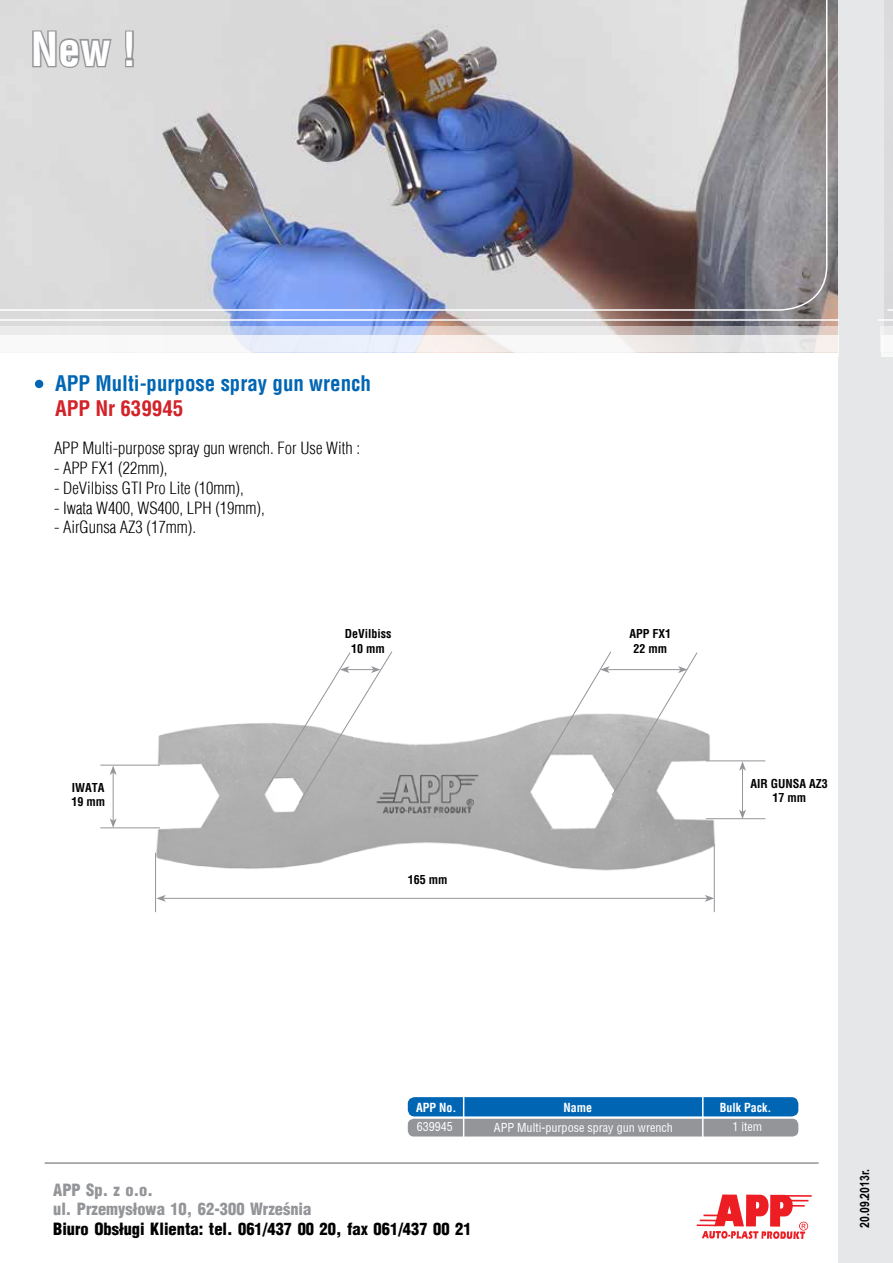
<style>
.page{position:relative;width:893px;height:1263px;background:#fff}
.page>*{position:absolute;margin:0;border:0;box-sizing:border-box;transform-origin:0 0}
.t1{font:700 45px "Switzerland Condensed";color:#fff}
.t2{font:700 condensed 21px "Switzerland";color:#0066b3}
.t3{font:700 condensed 21px "Switzerland";color:#d2232a}
.t4{font:300 16.5px "Switzerland Cond";color:#000}
.t5{font:900 16.5px "Switzerland Cond";color:#000}
.t6{font:900 16.5px/19.8px "Switzerland Cond";color:#939598}
.t7{font:700 12.75px "Arial Narrow";color:#000}
.t8{font:12.15px "P Lswiss Cond";color:#fff}
.t9{font:700 condensed 12px/14.4px "Switzerland";color:#000;text-align:center}
.t10{font:700 12px "Switzerland Condensed";color:#fff}
.t11{font:12px "P Lswiss Cond";color:#fff}
</style>
<div class="page">
<img style="left:0;top:0;width:839px;height:327px">
<div style="left:839px;top:0;width:54px;height:1263px;background:#e6e7e8"></div>
<div style="left:35px;top:380px;width:8px;height:8px;background:#0066b3;border-radius:50%"></div>
<svg style="left:0;top:327px;width:839px;height:8px;background:#d1d1da"></svg>
<svg style="left:0;top:335px;width:838px;height:18px"></svg>
<img style="left:0;top:0;width:828px;height:311px">
<hr style="left:0;top:319px;width:839px;height:2px;background:#fff">
<hr style="left:45px;top:1162px;width:774px;height:2px;background:#939598">
<svg style="left:31px;top:20px;width:82px;height:70px;background:#c8c8c9"></svg>
<svg style="left:123px;top:29px;width:12px;height:40px"></svg>
<hr style="left:784px;top:1195px;width:28px;height:2px;background:#ed1d24">
<svg style="left:697px;top:1194px;width:111px;height:45px"></svg>
<div style="left:409px;top:1098px;width:389px;height:18px;background:#0066b3;border-radius:6px"></div>
<div style="left:408px;top:1097px;width:390px;height:19px;border:2px solid #0066b3;border-radius:6px"></div>
<div style="left:408px;top:1119px;width:390px;height:17px;background:#939598;border-radius:6px"></div>
<hr style="left:463px;top:1093px;width:1px;height:45px;background:#fff">
<hr style="left:702px;top:1092px;width:2px;height:46px;background:#fff">
<img style="left:152px;top:721px;width:565px;height:153px">
<hr style="left:714px;top:844px;width:1px;height:68px;background:#939598">
<hr style="left:155px;top:853px;width:1px;height:59px;background:#939598">
<hr style="left:100px;top:827px;width:60px;height:1px;background:#939598">
<hr style="left:706px;top:818px;width:59px;height:1px;background:#939598">
<hr style="left:100px;top:765px;width:60px;height:1px;background:#939598">
<hr style="left:706px;top:760px;width:59px;height:1px;background:#939598">
<hr style="left:163px;top:898px;width:544px;height:1px;background:#939598">
<svg style="left:705px;top:895px;width:9px;height:7px"></svg>
<svg style="left:156px;top:895px;width:10px;height:7px"></svg>
<hr style="left:113px;top:773px;width:1px;height:48px;background:#939598">
<svg style="left:110px;top:818px;width:7px;height:10px"></svg>
<svg style="left:110px;top:765px;width:7px;height:10px"></svg>
<hr style="left:742px;top:768px;width:1px;height:44px;background:#939598">
<svg style="left:739px;top:810px;width:7px;height:9px"></svg>
<svg style="left:739px;top:761px;width:7px;height:10px"></svg>
<svg style="left:542px;top:651px;width:156px;height:145px"></svg>
<svg style="left:268px;top:651px;width:125px;height:152px"></svg>
<div style="left:881px;top:327px;width:12px;height:25px;background:#ebebec"></div>
<div style="left:882px;top:335px;width:11px;height:21px;background:#fff"></div>
<div style="left:886px;top:0;width:7px;height:311px;background:#dbdbdd"></div>
<svg style="left:878px;top:319px;width:15px;height:2px"></svg>
<h1 class="t1" style="left:31px;top:23px;width:108px">New !</h1>
<p class="t2" style="left:55px;top:371px;width:317px">APP Multi-purpose spray gun wrench</p>
<p class="t3" style="left:55px;top:396px;width:130px">APP Nr 639945</p>
<p class="t4" style="left:54px;top:438px;width:308px">APP Multi-purpose spray gun wrench. For Use With :</p>
<p class="t4" style="left:54px;top:458px;width:115px">- APP FX1 (22mm),</p>
<p class="t4" style="left:54px;top:478px;width:191px">- DeVilbiss GTI Pro Lite (10mm),</p>
<p class="t4" style="left:54px;top:498px;width:212px">- Iwata W400, WS400, LPH (19mm),</p>
<p class="t4" style="left:54px;top:517px;width:144px">- AirGunsa AZ3 (17mm).</p>
<p class="t9" style="left:345px;top:627px;width:48px">DeVilbiss<br>10 mm</p>
<p class="t9" style="left:71px;top:780px;width:35px;text-align:left">IWATA<br>19 mm</p>
<p class="t9" style="left:408px;top:872px;width:41px">165 mm</p>
<p class="t9" style="left:629px;top:627px;width:43px">APP FX1<br>22 mm</p>
<p class="t9" style="left:750px;top:776px;width:79px">AIR GUNSA AZ3<br>17 mm</p>
<p class="t10" style="left:416px;top:1100px;width:42px">APP No.</p>
<p class="t11" style="left:417px;top:1118px;width:37px">639945</p>
<p class="t8" style="left:494px;top:1120px;width:180px">APP Multi-purpose spray gun wrench</p>
<p class="t10" style="left:564px;top:1100px;width:30px">Name</p>
<p class="t10" style="left:720px;top:1100px;width:53px">Bulk Pack.</p>
<p class="t11" style="left:732px;top:1119px;width:31px">1 item</p>
<p class="t6" style="left:53px;top:1179px;width:260px">APP Sp. z o.o.<br>ul. Przemysłowa 10, 62-300 Września</p>
<p class="t5" style="left:53px;top:1218px;width:420px">Biuro Obsługi Klienta: tel. 061/437 00 20, fax 061/437 00 21</p>
<p class="t7" style="left:855px;top:1227px;width:60px;rotate:-90deg">20.09.2013r.</p>
</div>
